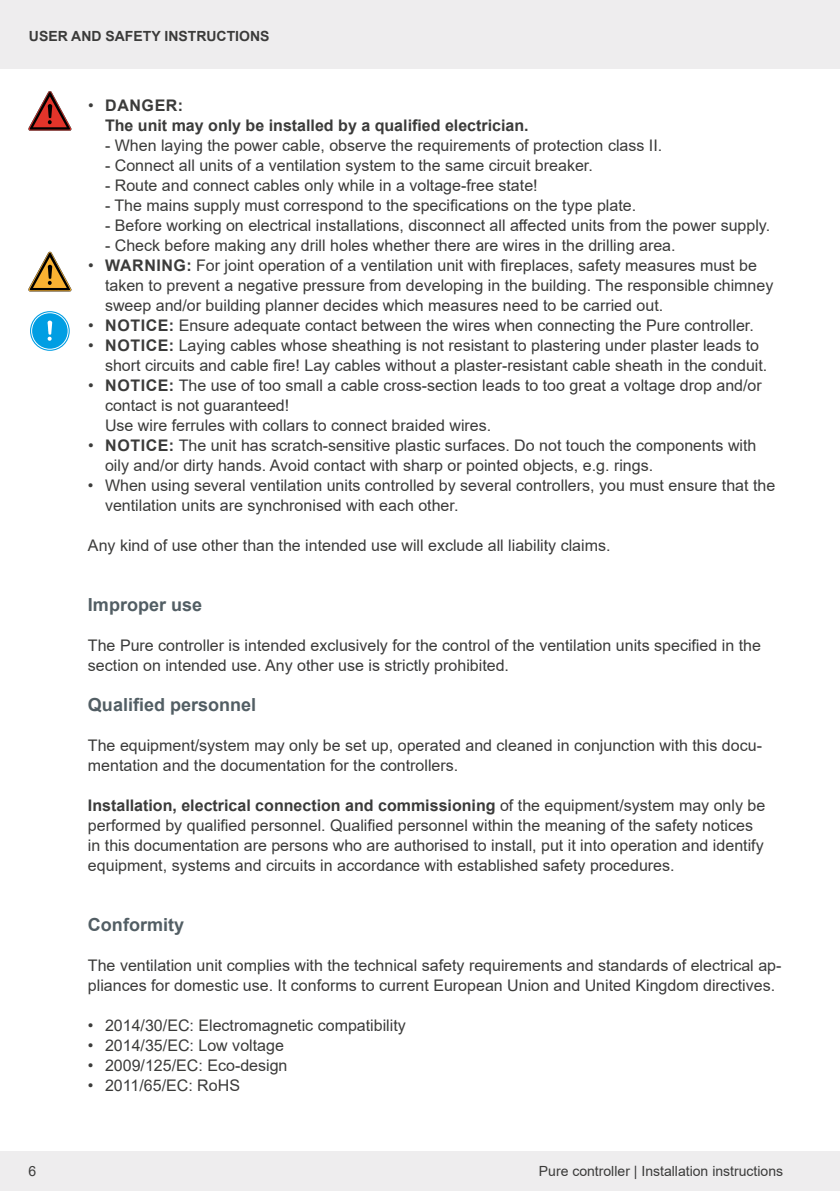
<style>
.page{position:relative;width:840px;height:1191px;background:#fff}
.page>*{position:absolute;margin:0;border:0;box-sizing:border-box;transform-origin:0 0}
.t1{font:700 18px "Arial";color:#525e64}
.t2{font:16px/20px "Arial";color:#3b3b3a}
.t3{font:700 16px/20px "Arial";color:#3b3b3a}
.t4{font:14px "Arial";color:#3b3b3a}
.t5{font:700 14px "Arial";color:#3b3b3a}
.t6{font:700 14px "Arial";color:#000}
.s1{font-weight:400}
.s2{font-weight:700}
</style>
<div class="page">
<div style="left:0;top:0;width:839px;height:68px;background:#eeedee"></div>
<div style="left:0;top:1151px;width:839px;height:40px;background:#eeedee"></div>
<svg style="left:30px;top:311px;width:40px;height:40px"></svg>
<div style="left:31px;top:312px;width:38px;height:38px;border:1px solid #fff;border-radius:50%"></div>
<svg style="left:47px;top:320px;width:5px;height:21px"></svg>
<svg style="left:28px;top:91px;width:43px;height:40px"></svg>
<hr style="left:30px;top:291px;width:40px;height:1px;background:#000">
<svg style="left:28px;top:252px;width:43px;height:39px"></svg>
<p class="t5" style="left:29px;top:26px;width:242px">USER AND SAFETY INSTRUCTIONS</p>
<p class="t3" style="left:105px;top:95px;width:425px;text-indent:-17px"><span class="s1">•</span> DANGER:<br>The unit may only be installed by a qualified electrician.</p>
<p class="t2" style="left:105px;top:135px;width:558px">- When laying the power cable, observe the requirements of protection class II.</p>
<p class="t2" style="left:105px;top:155px;width:489px">- Connect all units of a ventilation system to the same circuit breaker.</p>
<p class="t2" style="left:105px;top:175px;width:434px">- Route and connect cables only while in a voltage-free state!</p>
<p class="t2" style="left:105px;top:195px;width:532px">- The mains supply must correspond to the specifications on the type plate.</p>
<p class="t2" style="left:105px;top:215px;width:666px">- Before working on electrical installations, disconnect all affected units from the power supply.</p>
<p class="t2" style="left:105px;top:235px;width:571px">- Check before making any drill holes whether there are wires in the drilling area.</p>
<p class="t2" style="left:105px;top:255px;width:669px;text-indent:-17px">• <span class="s2">WARNING:</span> For joint operation of a ventilation unit with fireplaces, safety measures must be taken to prevent a negative pressure from developing in the building. The responsible chimney sweep and/or building planner decides which measures need to be carried out.</p>
<p class="t2" style="left:88px;top:315px;width:666px">• <span class="s2">NOTICE:</span> Ensure adequate contact between the wires when connecting the Pure controller.</p>
<p class="t2" style="left:105px;top:335px;width:663px;text-indent:-17px">• <span class="s2">NOTICE:</span> Laying cables whose sheathing is not resistant to plastering under plaster leads to short circuits and cable fire! Lay cables without a plaster-resistant cable sheath in the conduit.</p>
<p class="t2" style="left:105px;top:375px;width:658px;text-indent:-17px">• <span class="s2">NOTICE:</span> The use of too small a cable cross-section leads to too great a voltage drop and/or contact is not guaranteed!<br>Use wire ferrules with collars to connect braided wires.</p>
<p class="t2" style="left:105px;top:435px;width:652px;text-indent:-17px">• <span class="s2">NOTICE:</span> The unit has scratch-sensitive plastic surfaces. Do not touch the components with oily and/or dirty hands. Avoid contact with sharp or pointed objects, e.g. rings.</p>
<p class="t2" style="left:105px;top:475px;width:671px;text-indent:-17px">• When using several ventilation units controlled by several controllers, you must ensure that the ventilation units are synchronised with each other.</p>
<p class="t2" style="left:88px;top:535px;width:523px">Any kind of use other than the intended use will exclude all liability claims.</p>
<p class="t1" style="left:88px;top:592px;width:116px">Improper use</p>
<p class="t2" style="left:88px;top:635px;width:674px">The Pure controller is intended exclusively for the control of the ventilation units specified in the section on intended use. Any other use is strictly prohibited.</p>
<p class="t1" style="left:88px;top:692px;width:170px">Qualified personnel</p>
<p class="t2" style="left:88px;top:735px;width:675px">The equipment/system may only be set up, operated and cleaned in conjunction with this docu&shy;mentation and the documentation for the controllers.</p>
<p class="t2" style="left:88px;top:795px;width:678px"><span class="s2">Installation, electrical connection and commissioning</span> of the equipment/system may only be performed by qualified personnel. Qualified personnel within the meaning of the safety notices in this documentation are persons who are authorised to install, put it into operation and identify equipment, systems and circuits in accordance with established safety procedures.</p>
<p class="t1" style="left:88px;top:912px;width:97px">Conformity</p>
<p class="t2" style="left:88px;top:955px;width:694px">The ventilation unit complies with the technical safety requirements and standards of electrical ap&shy;pliances for domestic use. It conforms to current European Union and United Kingdom directives.</p>
<p class="t2" style="left:88px;top:1015px;width:319px">• 2014/30/EC: Electromagnetic compatibility</p>
<p class="t2" style="left:88px;top:1035px;width:197px">• 2014/35/EC: Low voltage</p>
<p class="t2" style="left:88px;top:1055px;width:201px">• 2009/125/EC: Eco-design</p>
<p class="t2" style="left:88px;top:1075px;width:153px">• 2011/65/EC: RoHS</p>
<p class="t6" style="left:28px;top:1159px;width:9px">6</p>
<p class="t4" style="left:28px;top:1161px;width:9px">6</p>
<p class="t4" style="left:538px;top:1161px;width:246px">Pure controller | Installation instructions</p>
</div>
